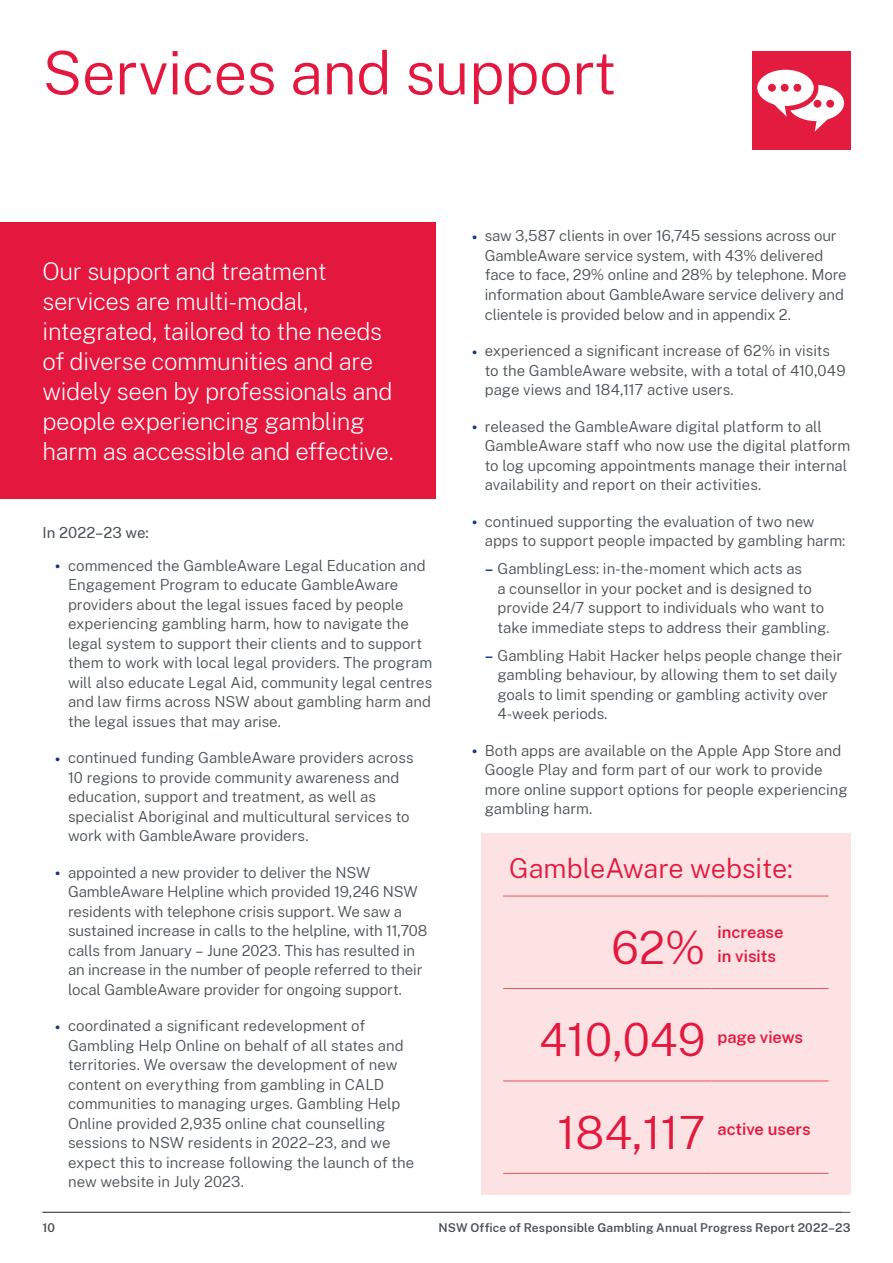
<style>
.page{position:relative;width:893px;height:1263px;background:#fff}
.page>*{position:absolute;margin:0;border:0;box-sizing:border-box;transform-origin:0 0}
.Heading_1__H1__un-numbered{font:300 60px "Public Sans";letter-spacing:-.01em;color:#e4183e}
.Heading_1{font:300 45px "Public Sans";color:#e4183e}
.Heading_2__H2{font:300 27px "Public Sans";color:#e4183e}
.H1___Notes_box_red{font:200 24px/30px "Public Sans";letter-spacing:-.015em;color:#fff}
.Heading_3__H3{font:600 16.5px/24px "Public Sans";color:#e4183e}
.Level_1_bullet{font:300 15px/19.5px "Public Sans";letter-spacing:-.005em;color:#495054}
.Level_2_bullet{font:300 15px/19.5px "Public Sans";color:#495054}
.Body_above_bullets{font:15px "Public Sans";letter-spacing:.01em;color:#495054}
.t1{font:600 12px "Public Sans";letter-spacing:.015em;color:#495054}
.s1{font-weight:700;color:#113880}
.s2{font-weight:600;color:#113880}
</style>
<div class="page">
<div style="left:0;top:223px;width:436px;height:276px;background:#e4183e"></div>
<div style="left:481px;top:833px;width:369px;height:362px;background:#fce2e3"></div>
<div style="left:752px;top:51px;width:98px;height:99px;background:#e31c3f"></div>
<svg style="left:757px;top:69px;width:87px;height:63px"></svg>
<hr style="left:503px;top:896px;width:208px;height:1px;background:#e95658">
<hr style="left:711px;top:896px;width:117px;height:1px;background:#e95658">
<hr style="left:503px;top:988px;width:208px;height:1px;background:#e95658">
<hr style="left:711px;top:988px;width:117px;height:1px;background:#e95658">
<hr style="left:503px;top:1081px;width:208px;height:1px;background:#e95658">
<hr style="left:711px;top:1081px;width:117px;height:1px;background:#e95658">
<hr style="left:503px;top:1173px;width:208px;height:1px;background:#e95658">
<hr style="left:711px;top:1173px;width:117px;height:1px;background:#e95658">
<hr style="left:43px;top:1212px;width:807px;height:1px;background:#495054">
<p class="Heading_1__H1__un-numbered" style="left:43px;top:31px;width:575px">Services and support</p>
<p class="H1___Notes_box_red" style="left:43px;top:255px;width:352px">Our support and treatment services are multi-modal, integrated, tailored to the needs of diverse communities and are widely seen by professionals and people experiencing gambling harm as accessible and effective.</p>
<p class="Body_above_bullets" style="left:43px;top:522px;width:108px">In 2022–23 we:</p>
<p class="Level_1_bullet" style="left:68px;top:555px;width:366px;text-indent:-13px"><span class="s1">•</span> commenced the GambleAware Legal Education and Engagement Program to educate GambleAware providers about the legal issues faced by people experiencing gambling harm, how to navigate the legal system to support their clients and to support them to work with local legal providers. The program will also educate Legal Aid, community legal centres and law firms across NSW about gambling harm and the legal issues that may arise.</p>
<p class="Level_1_bullet" style="left:68px;top:747px;width:347px;text-indent:-13px"><span class="s1">•</span> continued funding GambleAware providers across 10 regions to provide community awareness and education, support and treatment, as well as specialist Aboriginal and multicultural services to work with GambleAware providers.</p>
<p class="Level_1_bullet" style="left:68px;top:862px;width:361px;text-indent:-13px"><span class="s1">•</span> appointed a new provider to deliver the NSW GambleAware Helpline which provided 19,246 NSW residents with telephone crisis support. We saw a sustained increase in calls to the helpline, with 11,708 calls from January – June 2023. This has resulted in an increase in the number of people referred to their local GambleAware provider for ongoing support.</p>
<p class="Level_1_bullet" style="left:68px;top:1015px;width:348px;text-indent:-13px"><span class="s1">•</span> coordinated a significant redevelopment of Gambling Help Online on behalf of all states and territories. We oversaw the development of new content on everything from gambling in CALD communities to managing urges. Gambling Help Online provided 2,935 online chat counselling sessions to NSW residents in 2022–23, and we expect this to increase following the launch of the new website in July 2023.</p>
<p class="Level_1_bullet" style="left:485px;top:226px;width:363px;text-indent:-13px"><span class="s1">•</span> saw 3,587 clients in over 16,745 sessions across our GambleAware service system, with 43% delivered face to face, 29% online and 28% by telephone. More information about GambleAware service delivery and clientele is provided below and in appendix 2.</p>
<p class="Level_1_bullet" style="left:485px;top:340px;width:362px;text-indent:-13px"><span class="s1">•</span> experienced a significant increase of 62% in visits to the GambleAware website, with a total of 410,049 page views and 184,117 active users.</p>
<p class="Level_1_bullet" style="left:485px;top:416px;width:367px;text-indent:-13px"><span class="s1">•</span> released the GambleAware digital platform to all GambleAware staff who now use the digital platform to log upcoming appointments manage their internal availability and report on their activities.</p>
<p class="Level_1_bullet" style="left:485px;top:511px;width:362px;text-indent:-13px"><span class="s1">•</span> continued supporting the evaluation of two new apps to support people impacted by gambling harm:</p>
<p class="Level_2_bullet" style="left:497px;top:558px;width:332px;text-indent:-13px"><span class="s2">–</span> GamblingLess: in-the-moment which acts as<br>a counsellor in your pocket and is designed to provide 24/7 support to individuals who want to take immediate steps to address their gambling.</p>
<p class="Level_2_bullet" style="left:497px;top:645px;width:346px;text-indent:-13px"><span class="s2">–</span> Gambling Habit Hacker helps people change their gambling behaviour, by allowing them to set daily goals to limit spending or gambling activity over 4-week periods.</p>
<p class="Level_1_bullet" style="left:485px;top:740px;width:364px;text-indent:-13px"><span class="s1">•</span> Both apps are available on the Apple App Store and Google Play and form part of our work to provide more online support options for people experiencing gambling harm.</p>
<h2 class="Heading_2__H2" style="left:509px;top:850px;width:285px">GambleAware website:</h2>
<p class="Heading_1" style="left:611px;top:916px;width:96px">62%</p>
<h3 class="Heading_3__H3" style="left:717px;top:919px;width:67px">increase in visits</h3>
<p class="Heading_1" style="left:539px;top:1009px;width:168px">410,049</p>
<h3 class="Heading_3__H3" style="left:717px;top:1023px;width:87px">page views</h3>
<p class="Heading_1" style="left:557px;top:1101px;width:150px">184,117</p>
<h3 class="Heading_3__H3" style="left:717px;top:1116px;width:95px">active users</h3>
<p class="t1" style="left:43px;top:1219px;width:14px">10</p>
<p class="t1" style="left:438px;top:1219px;width:413px">NSW Office of Responsible Gambling Annual Progress Report 2022–23</p>
</div>
